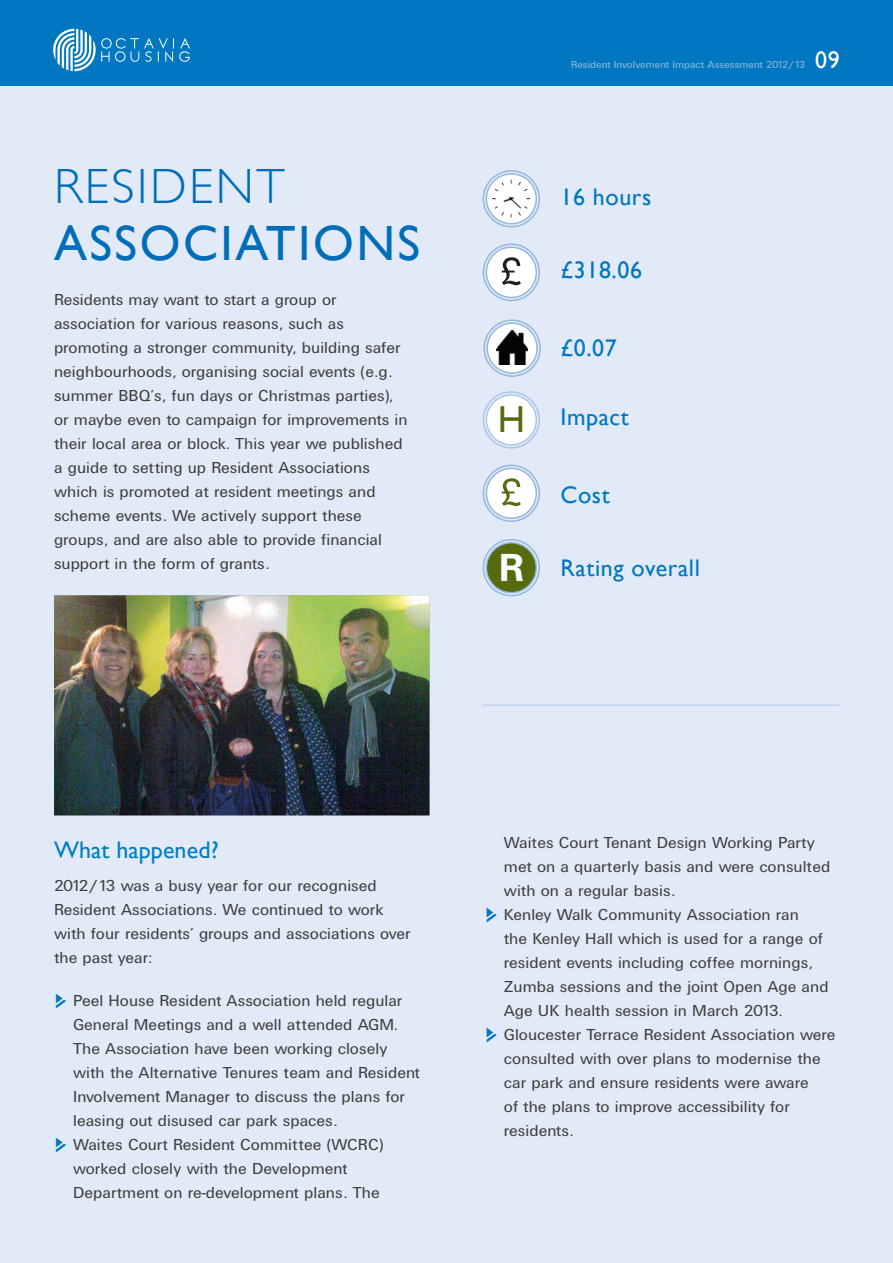
<style>
.page{position:relative;width:893px;height:1263px;background:#e1eaf6}
.page>*{position:absolute;margin:0;border:0;box-sizing:border-box;transform-origin:0 0}
.t1{font:49.5px "Gill Sans";letter-spacing:.05em;color:#0077c0}
.t2{font:300 49.5px "Gill Sans";letter-spacing:.05em;color:#0077c0}
.t3{font:37.5px "Gill Sans";color:#556b0e}
.t4{font:700 37.5px "Univers";color:#fff}
.Regular_Sub-Header{font:24px "Gill Sans";letter-spacing:.025em;color:#0077c0}
.Body_Copy{font:24px "Gill Sans";letter-spacing:.005em;color:#007ec4}
.t5{font:24px "Gill Sans";color:#fff}
.Bulleted_List{font:16.5px/24px "Univers DTC";letter-spacing:.005em;color:#3e3e3f}
.Body_Copy-2{font:16.5px/24px "Univers DTC";letter-spacing:.005em;color:#3e3e3f}
.t6{font:10.5px "Univers DTC";letter-spacing:.005em;color:#94b7e0}
.s1{font-family:"Pointers";color:#0077c0}
</style>
<div class="page">
<div style="left:0;top:0;width:893px;height:85px;background:#0077c0"></div>
<img style="left:54px;top:595px;width:375px;height:220px">
<svg style="left:53px;top:29px;width:137px;height:42px"></svg>
<svg style="left:486px;top:174px;width:50px;height:50px"></svg>
<div style="left:483px;top:170px;width:57px;height:57px;border:1px solid #94b7e0;border-radius:50%"></div>
<div style="left:486px;top:173px;width:51px;height:51px;border:1px solid #94b7e0;border-radius:50%"></div>
<img style="left:492px;top:180px;width:38px;height:37px">
<div style="left:486px;top:395px;width:50px;height:50px;background:#fff;border-radius:50%"></div>
<div style="left:483px;top:391px;width:57px;height:58px;border:1px solid #adc6e7;border-radius:50%"></div>
<div style="left:486px;top:394px;width:51px;height:52px;border:1px solid #adc6e7;border-radius:50%"></div>
<hr style="left:483px;top:705px;width:356px;height:1px;background:#adc6e7">
<div style="left:486px;top:247px;width:50px;height:50px;background:#fff;border-radius:50%"></div>
<div style="left:483px;top:243px;width:57px;height:58px;border:1px solid #94b7e0;border-radius:50%"></div>
<div style="left:486px;top:246px;width:51px;height:52px;border:1px solid #94b7e0;border-radius:50%"></div>
<svg style="left:502px;top:257px;width:19px;height:28px"></svg>
<div style="left:486px;top:468px;width:50px;height:50px;background:#fff;border-radius:50%"></div>
<div style="left:483px;top:465px;width:57px;height:57px;border:1px solid #94b7e0;border-radius:50%"></div>
<div style="left:486px;top:468px;width:51px;height:51px;border:1px solid #94b7e0;border-radius:50%"></div>
<svg style="left:502px;top:478px;width:19px;height:28px"></svg>
<div style="left:486px;top:543px;width:50px;height:50px;background:#556b0e;border-radius:50%"></div>
<div style="left:483px;top:539px;width:57px;height:57px;border:1px solid #94b7e0;border-radius:50%"></div>
<div style="left:486px;top:542px;width:51px;height:51px;border:1px solid #94b7e0;border-radius:50%"></div>
<svg style="left:487px;top:323px;width:50px;height:50px"></svg>
<div style="left:483px;top:319px;width:58px;height:58px;border:1px solid #94b7e0;border-radius:50%"></div>
<div style="left:486px;top:322px;width:52px;height:52px;border:1px solid #94b7e0;border-radius:50%"></div>
<img style="left:497px;top:331px;width:30px;height:34px">
<h1 class="t2" style="left:54px;top:159px;width:232px">RESIDENT</h1>
<h1 class="t1" style="left:54px;top:215px;width:368px">ASSOCIATIONS</h1>
<p class="Body_Copy-2" style="left:54px;top:287px;width:355px">Residents may want to start a group or association for various reasons, such as promoting a stronger community, building safer neighbourhoods, organising social events (e.g. summer BBQ’s, fun days or Christmas parties), or maybe even to campaign for improvements in their local area or block. This year we published a guide to setting up Resident Associations which is promoted at resident meetings and scheme events. We actively support these groups, and are also able to provide financial support in the form of grants.</p>
<p class="t6" style="left:571px;top:59px;width:236px">Resident Involvement Impact Assessment 2012/13</p>
<p class="t5" style="left:815px;top:46px;width:26px">09</p>
<p class="Regular_Sub-Header" style="left:560px;top:183px;width:92px">16 hours</p>
<p class="Regular_Sub-Header" style="left:560px;top:256px;width:83px">£318.06</p>
<p class="Regular_Sub-Header" style="left:560px;top:333px;width:58px">£0.07</p>
<p class="t3" style="left:498px;top:397px;width:29px">H</p>
<p class="Regular_Sub-Header" style="left:560px;top:403px;width:70px">Impact</p>
<p class="Regular_Sub-Header" style="left:560px;top:481px;width:51px">Cost</p>
<p class="t4" style="left:499px;top:545px;width:27px">R</p>
<p class="Regular_Sub-Header" style="left:560px;top:553px;width:141px">Rating overall</p>
<p class="Body_Copy" style="left:54px;top:835px;width:166px">What happened?</p>
<p class="Body_Copy-2" style="left:54px;top:874px;width:358px">2012/13 was a busy year for our recognised Resident Associations. We continued to work with four residents’ groups and associations over the past year:</p>
<p class="Bulleted_List" style="left:73px;top:988px;width:348px;text-indent:-17px"><span class="s1">j</span> Peel House Resident Association held regular General Meetings and a well attended AGM.<br>The Association have been working closely with the Alternative Tenures team and Resident Involvement Manager to discuss the plans for leasing out disused car park spaces.</p>
<p class="Bulleted_List" style="left:73px;top:1132px;width:312px;text-indent:-17px"><span class="s1">j</span> Waites Court Resident Committee (WCRC) worked closely with the Development<br>Department on re-development plans. The</p>
<p class="Bulleted_List" style="left:504px;top:830px;width:328px">Waites Court Tenant Design Working Party met on a quarterly basis and were consulted with on a regular basis.</p>
<p class="Bulleted_List" style="left:504px;top:902px;width:326px;text-indent:-17px"><span class="s1">j</span> Kenley Walk Community Association ran<br>the Kenley Hall which is used for a range of resident events including coffee mornings, Zumba sessions and the joint Open Age and Age UK health session in March 2013.</p>
<p class="Bulleted_List" style="left:504px;top:1022px;width:333px;text-indent:-17px"><span class="s1">j</span> Gloucester Terrace Resident Association were consulted with over plans to modernise the car park and ensure residents were aware<br>of the plans to improve accessibility for residents.</p>
</div>
